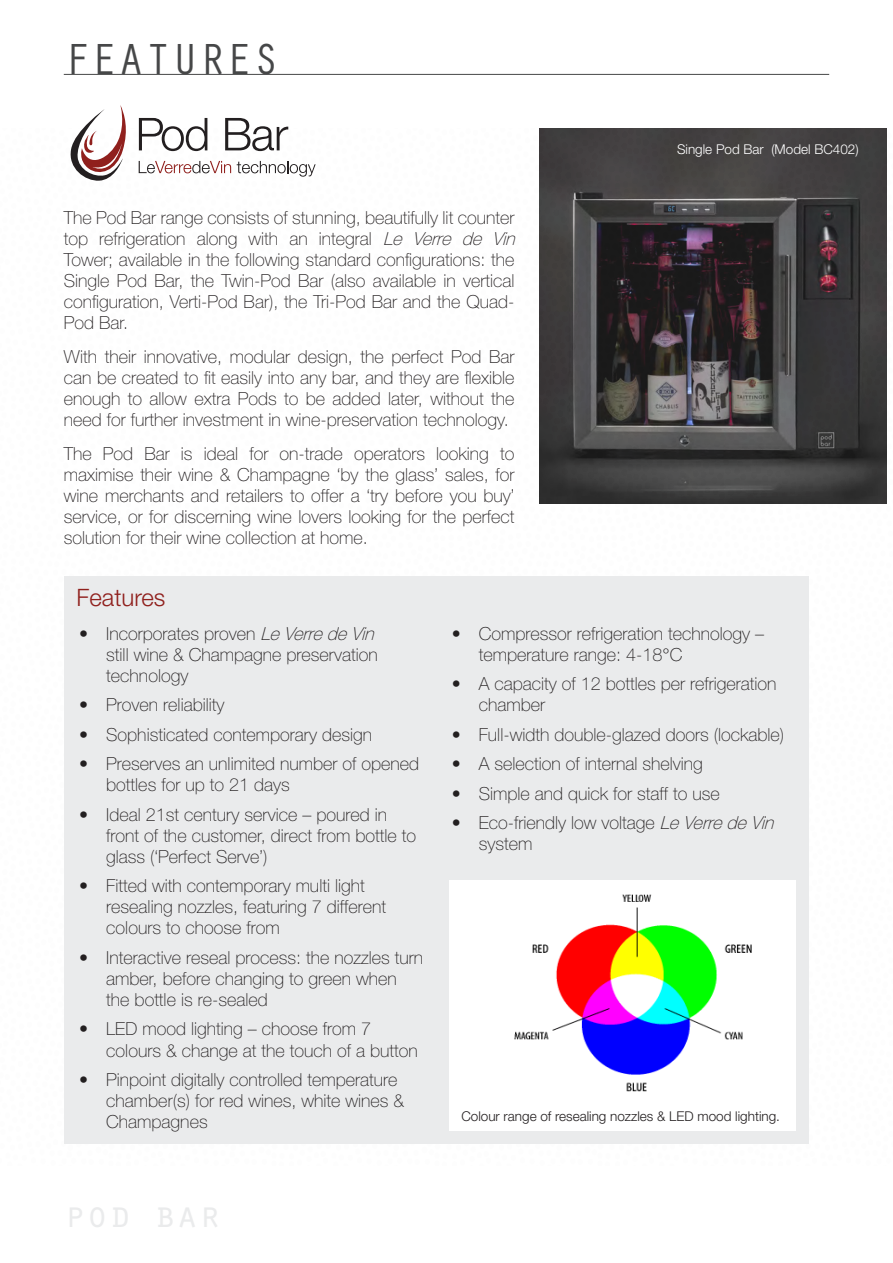
<style>
.page{position:relative;width:893px;height:1263px;background:#fff}
.page>*{position:absolute;margin:0;border:0;box-sizing:border-box;transform-origin:0 0}
.Chapter_headings{font:45px "Orator Std";color:#464748}
.Footers{font:37.5px "Orator Std";color:#eaebec}
.Headers{font:300 24px "Helvetica Neue LT Std";color:#90201d}
.text__large{font:100 18px/21px "Helvetica Neue LT Std";color:#231f20}
.small_slogan{font:300 13.5px "Helvetica Neue LT Std";color:#231f20}
.small_slogan-2{font:300 13.5px "Helvetica Neue LT Std";color:#fff}
.s1{font-style:italic}
</style>
<div class="page">
<img style="left:540px;top:129px;width:346px;height:374px">
<hr style="left:64px;top:74px;width:765px;height:1px;background:#464748">
<svg style="left:139px;top:118px;width:68px;height:33px"></svg>
<svg style="left:225px;top:118px;width:63px;height:33px"></svg>
<svg style="left:139px;top:161px;width:92px;height:12px"></svg>
<svg style="left:237px;top:161px;width:79px;height:16px"></svg>
<svg style="left:70px;top:105px;width:56px;height:76px"></svg>
<div style="left:64px;top:576px;width:745px;height:568px;background:#eaebec"></div>
<div style="left:449px;top:880px;width:347px;height:251px;background:#fff"></div>
<img style="left:514px;top:894px;width:238px;height:198px">
<p class="Chapter_headings" style="left:64px;top:27px;width:217px">FEATURES</p>
<p class="text__large" style="left:64px;top:207px;width:458px">The Pod Bar range consists of stunning, beautifully lit counter top refrigeration along with an integral <span class="s1">Le Verre de Vin </span>Tower; available in the following standard configurations: the Single Pod Bar, the Twin-Pod Bar (also available in vertical configuration, Verti-Pod Bar), the Tri-Pod Bar and the Quad-Pod Bar.</p>
<p class="text__large" style="left:64px;top:346px;width:452px;text-align:justify">With their innovative, modular design, the perfect Pod Bar can be created to fit easily into any bar, and they are flexible enough to allow extra Pods to be added later, without the need for further investment in wine-preservation technology.</p>
<p class="text__large" style="left:64px;top:443px;width:452px;text-align:justify">The Pod Bar is ideal for on-trade operators looking to maximise their wine &amp; Champagne ‘by the glass’ sales, for wine merchants and retailers to offer a ‘try before you buy’ service, or for discerning wine lovers looking for the perfect solution for their wine collection at home.</p>
<p class="small_slogan-2" style="left:677px;top:141px;width:183px">Single Pod Bar (Model BC402)</p>
<p class="Headers" style="left:77px;top:583px;width:90px">Features</p>
<p class="text__large" style="left:106px;top:623px;width:274px;text-align:justify;text-indent:-27px">• Incorporates proven <span class="s1">LeVerredeVin </span>still wine &amp; Champagne preservation technology</p>
<p class="text__large" style="left:79px;top:694px;width:147px">• Proven reliability</p>
<p class="text__large" style="left:79px;top:724px;width:294px">• Sophisticated contemporary design</p>
<p class="text__large" style="left:106px;top:753px;width:314px;text-indent:-27px">• Preserves an unlimited number of opened bottles for up to 21 days</p>
<p class="text__large" style="left:106px;top:804px;width:311px;text-indent:-27px">• Ideal 21st century service – poured in front of the customer, direct from bottle to glass (‘Perfect Serve’)</p>
<p class="text__large" style="left:106px;top:875px;width:281px;text-indent:-27px">• Fitted with contemporary multi light resealing nozzles, featuring 7 different colours to choose from</p>
<p class="text__large" style="left:106px;top:947px;width:318px;text-indent:-27px">• Interactive reseal process: the nozzles turn amber, before changing to green when the bottle is re-sealed</p>
<p class="text__large" style="left:106px;top:1018px;width:313px;text-indent:-27px">• LED mood lighting – choose from 7 colours &amp; change at the touch of a button</p>
<p class="text__large" style="left:106px;top:1069px;width:299px;text-indent:-27px">• Pinpoint digitally controlled temperature chamber(s) for red wines, white wines &amp;<br>Champagnes</p>
<p class="Footers" style="left:64px;top:1188px;width:159px">pod bar</p>
<p class="text__large" style="left:479px;top:623px;width:287px;text-indent:-27px">• Compressor refrigeration technology – temperature range: 4-18°C</p>
<p class="text__large" style="left:479px;top:673px;width:299px;text-indent:-27px">• A capacity of 12 bottles per refrigeration chamber</p>
<p class="text__large" style="left:452px;top:724px;width:334px">• Full-width double-glazed doors (lockable)</p>
<p class="text__large" style="left:452px;top:753px;width:253px">• A selection of internal shelving</p>
<p class="text__large" style="left:452px;top:783px;width:270px">• Simple and quick for staff to use</p>
<p class="text__large" style="left:479px;top:812px;width:301px;text-indent:-27px">• Eco-friendly low voltage <span class="s1">LeVerredeVin </span>system</p>
<p class="small_slogan" style="left:461px;top:1108px;width:320px">Colour range of resealing nozzles &amp; LED mood lighting.</p>
</div>
